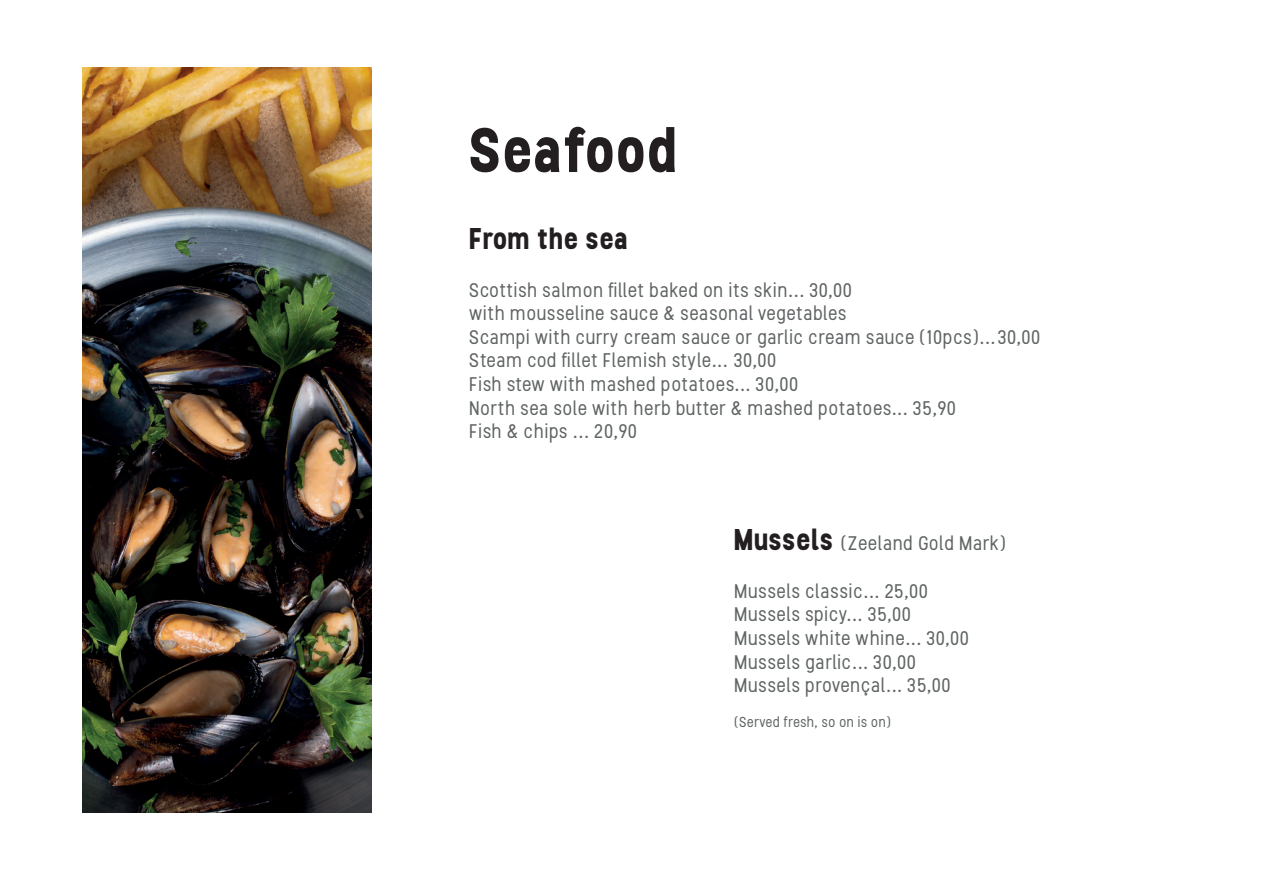
<style>
.page{position:relative;width:1263px;height:893px;background:#fff}
.page>*{position:absolute;margin:0;border:0;box-sizing:border-box;transform-origin:0 0}
.t1{font:700 62.85px "Stellar";color:#231f20}
.t2{font:700 30px "Stellar";letter-spacing:-.01em;color:#231f20}
.t3{font:19.65px/23.7px "Stellar";color:#5f6364}
.t4{font:14.4px "Stellar";color:#5f6364}
.s1{font-weight:700;font-size:30px;color:#231f20}
</style>
<div class="page">
<img style="left:82px;top:67px;width:290px;height:746px">
<h1 class="t1" style="left:469px;top:109px;width:212px">Seafood</h1>
<h2 class="t2" style="left:469px;top:219px;width:161px">From the sea</h2>
<p class="t3" style="left:469px;top:278px;width:573px">Scottish salmon fillet baked on its skin... 30,00<br>with mousseline sauce &amp; seasonal vegetables<br>Scampi with curry cream sauce or garlic cream sauce (10pcs)... 30,00<br>Steam cod fillet Flemish style... 30,00<br>Fish stew with mashed potatoes... 30,00<br>North sea sole with herb butter &amp; mashed potatoes... 35,90<br>Fish &amp; chips ... 20,90</p>
<p class="t3" style="left:734px;top:532px;width:274px"><span class="s1">Mussels</span> (Zeeland Gold Mark)</p>
<p class="t3" style="left:734px;top:579px;width:237px">Mussels classic... 25,00<br>Mussels spicy... 35,00<br>Mussels white whine... 30,00<br>Mussels garlic... 30,00<br>Mussels provençal... 35,00</p>
<p class="t4" style="left:734px;top:713px;width:158px">(Served fresh, so on is on)</p>
</div>
